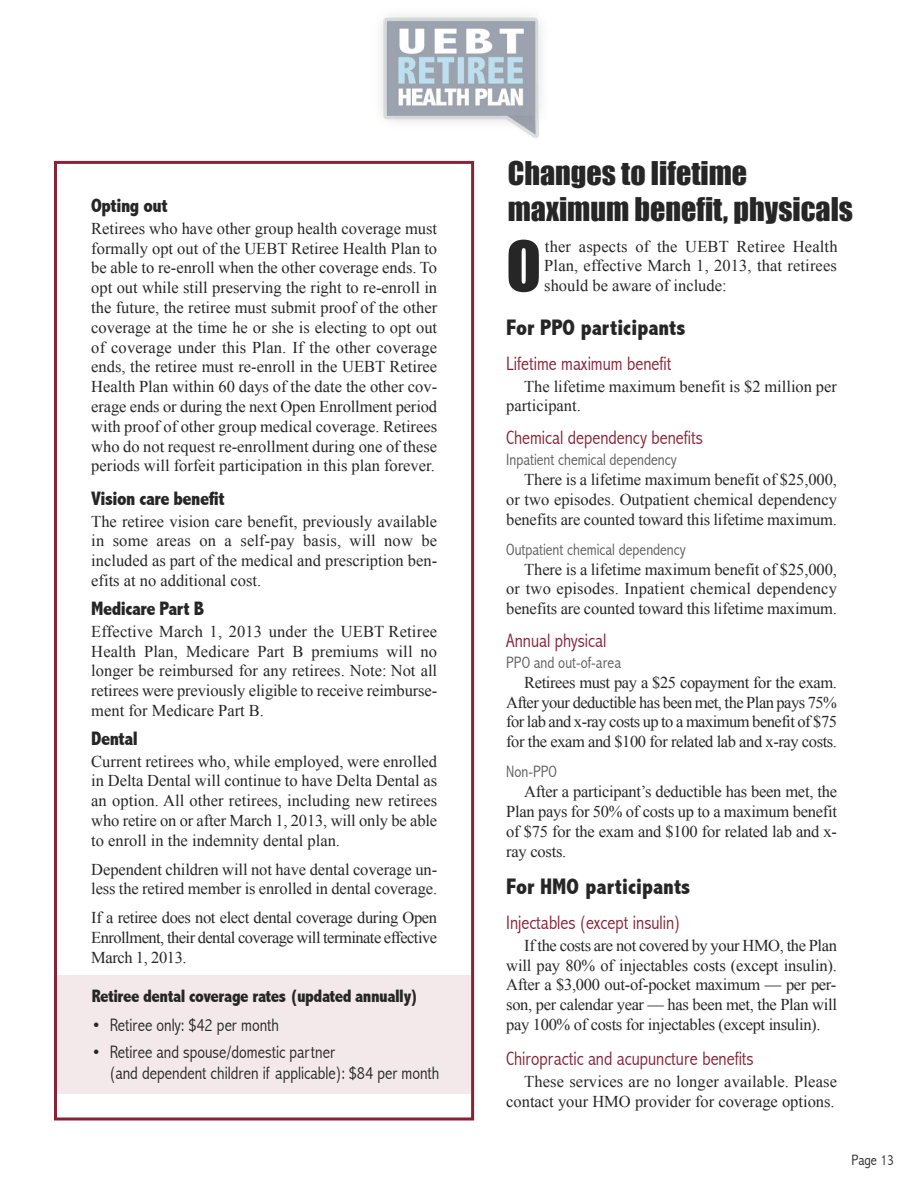
<style>
.page{position:relative;width:918px;height:1188px;background:#fff}
.page>*{position:absolute;margin:0;border:0;box-sizing:border-box;transform-origin:0 0}
.t1{font:63.9px "Impact";color:#272627}
.t2{font:30px/36px "Impact";color:#272627}
.t3{font:800 condensed 22.5px "Abadi";color:#272627}
.t4{font:300 condensed 19.5px "Abadi";color:#862336}
.t5{font:800 condensed 19.5px "Abadi";letter-spacing:-.025em;color:#272627}
.t6{font:300 condensed 18px/21px "Abadi";color:#272627}
.t7{font:800 condensed 18px "Abadi";letter-spacing:-.025em;color:#272627}
.t8{font:16.5px/19.8px "Times New Roman";letter-spacing:-.005em;color:#272627;text-align:justify}
.t9{font:300 condensed 16.5px "Abadi";color:#5d5c5d}
.t10{font:300 condensed 15px "Abadi";letter-spacing:-.005em;color:#272627}
</style>
<div class="page">
<img style="left:381px;top:14px;width:161px;height:124px">
<div style="left:54px;top:161px;width:420px;height:960px;border:3px solid #862336"></div>
<div style="left:57px;top:975px;width:414px;height:119px;background:#f3e9eb"></div>
<p class="t5" style="left:91px;top:195px;width:78px">Opting out</p>
<p class="t8" style="left:91px;top:218px;width:347px">Retirees who have other group health coverage must formally opt out of the UEBT Retiree Health Plan to be able to re-enroll when the other coverage ends. To opt out while still preserving the right to re-enroll in the future, the retiree must submit proof of the other coverage at the time he or she is electing to opt out of coverage under this Plan. If the other coverage ends, the retiree must re-enroll in the UEBT Retiree Health Plan within 60 days of the date the other cov&shy;erage ends or during the next Open Enrollment period with proof of other group medical coverage. Retirees who do not request re-enrollment during one of these periods will forfeit participation in this plan forever.</p>
<p class="t5" style="left:91px;top:488px;width:135px">vision care benefit</p>
<p class="t8" style="left:91px;top:511px;width:347px">The retiree vision care benefit, previously available in some areas on a self-pay basis, will now be included as part of the medical and prescription ben&shy;efits at no additional cost.</p>
<p class="t5" style="left:91px;top:598px;width:114px">medicare part b</p>
<p class="t8" style="left:91px;top:621px;width:347px">Effective March 1, 2013 under the UEBT Retiree Health Plan, Medicare Part B premiums will no longer be reimbursed for any retirees. Note: Not all retirees were previously eligible to receive reimburse&shy;ment for Medicare Part B.</p>
<p class="t5" style="left:91px;top:728px;width:48px">Dental</p>
<p class="t8" style="left:91px;top:751px;width:347px">Current retirees who, while employed, were enrolled in Delta Dental will continue to have Delta Dental as an option. All other retirees, including new retirees who retire on or after March 1, 2013, will only be able to enroll in the indemnity dental plan.</p>
<p class="t8" style="left:91px;top:859px;width:347px">Dependent children will not have dental coverage un&shy;less the retired member is enrolled in dental coverage.</p>
<p class="t8" style="left:91px;top:908px;width:347px">If a retiree does not elect dental coverage during Open Enrollment, their dental coverage will terminate effective March 1, 2013.</p>
<p class="t7" style="left:92px;top:987px;width:328px">retiree dental coverage rates (updated annually)</p>
<p class="t6" style="left:92px;top:1015px;width:189px">• Retiree only: $42 per month</p>
<p class="t6" style="left:110px;top:1042px;width:331px;text-indent:-18px">• Retiree and spouse/domestic partner<br>(and dependent children if applicable): $84 per month</p>
<h2 class="t2" style="left:508px;top:155px;width:347px">Changes to lifetime maximum benefit, physicals</h2>
<h1 class="t1" style="left:506px;top:227px;width:36px">O</h1>
<p class="t8" style="left:544px;top:236px;width:295px">ther aspects of the UEBT Retiree Health Plan, effective March 1, 2013, that retirees should be aware of include:</p>
<h3 class="t3" style="left:506px;top:315px;width:181px">For ppO participants</h3>
<p class="t4" style="left:506px;top:353px;width:167px">Lifetime maximum benefit</p>
<p class="t8" style="left:506px;top:376px;width:332px;text-indent:18px">The lifetime maximum benefit is $2 million per participant.</p>
<p class="t4" style="left:506px;top:427px;width:198px">Chemical dependency benefits</p>
<p class="t9" style="left:506px;top:451px;width:172px">Inpatient chemical dependency</p>
<p class="t8" style="left:506px;top:469px;width:332px;text-indent:18px">There is a lifetime maximum benefit of $25,000, or two episodes. Outpatient chemical dependency benefits are counted toward this lifetime maximum.</p>
<p class="t9" style="left:506px;top:540px;width:181px">Outpatient chemical dependency</p>
<p class="t8" style="left:506px;top:559px;width:332px;text-indent:18px">There is a lifetime maximum benefit of $25,000, or two episodes. Inpatient chemical dependency benefits are counted toward this lifetime maximum.</p>
<p class="t4" style="left:506px;top:630px;width:102px">Annual physical</p>
<p class="t9" style="left:506px;top:654px;width:116px">PPO and out-of-area</p>
<p class="t8" style="left:506px;top:672px;width:332px;text-indent:18px">Retirees must pay a $25 copayment for the exam.<br>After your deductible has been met, the Plan pays 75% for lab and x-ray costs up to a maximum benefit of $75 for the exam and $100 for related lab and x-ray costs.</p>
<p class="t9" style="left:506px;top:763px;width:52px">Non-PPO</p>
<p class="t8" style="left:506px;top:782px;width:332px;text-indent:18px">After a participant’s deductible has been met, the Plan pays for 50% of costs up to a maximum benefit of $75 for the exam and $100 for related lab and x&shy;ray costs.</p>
<h3 class="t3" style="left:506px;top:874px;width:186px">For hmO participants</h3>
<p class="t4" style="left:506px;top:912px;width:176px">Injectables (except insulin)</p>
<p class="t8" style="left:506px;top:935px;width:332px;text-indent:18px">If the costs are not covered by your HMO, the Plan will pay 80% of injectables costs (except insulin).<br>After a $3,000 out-of-pocket maximum — per per&shy;son, per calendar year — has been met, the Plan will pay 100% of costs for injectables (except insulin).</p>
<p class="t4" style="left:506px;top:1048px;width:249px">Chiropractic and acupuncture benefits</p>
<p class="t8" style="left:506px;top:1071px;width:332px;text-align:right">These services are no longer available. Please contact your HMO provider for coverage options.</p>
<p class="t10" style="left:852px;top:1152px;width:44px">Page 13</p>
</div>
